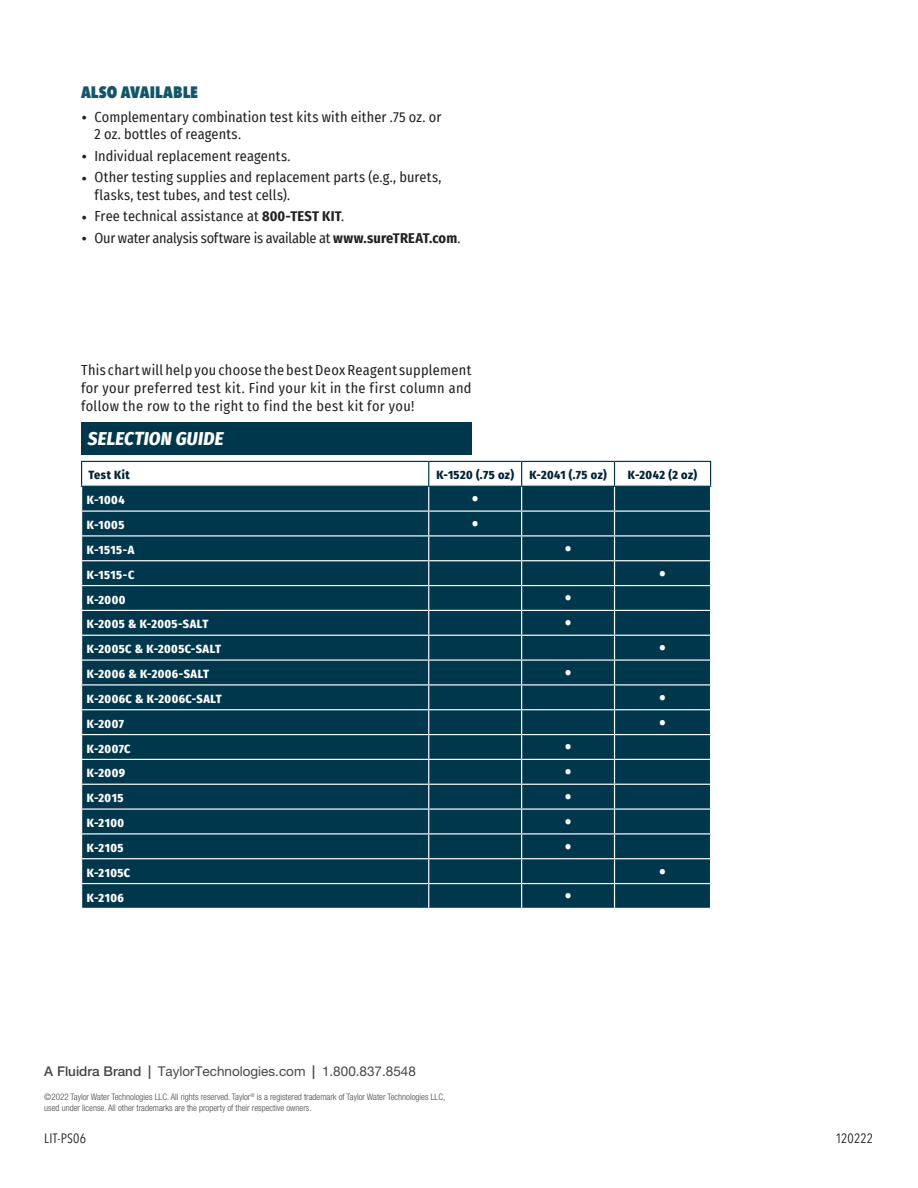
<style>
.page{position:relative;width:918px;height:1188px;background:#fff}
.page>*{position:absolute;margin:0;border:0;box-sizing:border-box;transform-origin:0 0}
.Subheads{font:italic 800 18.75px "Fira Sans Condensed";letter-spacing:.01em;color:#fff}
.Tagline{font:700 18px "Aktiv Grotesk Cd";color:#fff}
.Kit_Number{font:800 16.5px "Avenir Next Condensed";letter-spacing:.005em;color:#12556d}
.Initial_Drop_Cap{font:14.25px/17.2px "Fira Sans Condensed";letter-spacing:.01em;color:#231f20}
.Initial_Drop_Cap-2{font:14.25px "Fira Sans Condensed";letter-spacing:-.02em;color:#231f20}
.Table_7_5_8{font:13.5px "Helvetica Neue LT Pro";color:#454647}
.Body_Text{font:13.5px "Avenir Next Condensed";letter-spacing:.01em;color:#231f20}
.Tagline-2{font:800 12px "Fira Sans Condensed";letter-spacing:.035em;color:#fff}
.Tagline-3{font:800 12px "Fira Sans Condensed";letter-spacing:.035em;color:#002337}
.Table_7_5_8-2{font:300 condensed 9px/10.8px "Helvetica Neue LT Pro";color:#454647}
.s1{font-size:30px}
.s2{font-weight:700}
.s3{font-weight:500}
</style>
<div class="page">
<div style="left:81px;top:422px;width:391px;height:33px;background:#01374d"></div>
<svg style="left:81px;top:461px;width:630px;height:447px;background:#17495d"></svg>
<hr style="left:615px;top:486px;width:96px;height:1px;background:#01374d">
<p class="Kit_Number" style="left:81px;top:81px;width:118px">ALSO AVAILABLE</p>
<p class="Initial_Drop_Cap" style="left:94px;top:108px;width:348px;text-indent:-14px"><span class="s1">·</span> Complementary combination test kits with either .75 oz. or<br>2 oz. bottles of reagents.</p>
<p class="Initial_Drop_Cap" style="left:81px;top:147px;width:211px"><span class="s1">·</span> Individual replacement reagents.</p>
<p class="Initial_Drop_Cap" style="left:94px;top:168px;width:349px;text-indent:-14px"><span class="s1">·</span> Other testing supplies and replacement parts (e.g., burets, flasks, test tubes, and test cells).</p>
<p class="Initial_Drop_Cap" style="left:81px;top:207px;width:265px"><span class="s1">·</span> Free technical assistance at <span class="s2">800-TEST KIT</span>.</p>
<p class="Initial_Drop_Cap-2" style="left:81px;top:227px;width:381px"><span class="s1">·</span> Our water analysis software is available at <span class="s2">www.sureTREAT.com</span>.</p>
<p class="Initial_Drop_Cap" style="left:81px;top:361px;width:392px;line-height:18px;text-align:justify">This chart will help you choose the best Deox Reagent supplement for your preferred test kit. Find your kit in the first column and follow the row to the right to find the best kit for you!</p>
<p class="Subheads" style="left:88px;top:423px;width:137px">SELECTION GUIDE</p>
<p class="Tagline-3" style="left:88px;top:465px;width:43px">Test Kit</p>
<p class="Tagline-3" style="left:436px;top:465px;width:79px">K-1520 (.75 oz)</p>
<p class="Tagline-3" style="left:529px;top:465px;width:79px">K-2041 (.75 oz)</p>
<p class="Tagline-3" style="left:628px;top:465px;width:71px">K-2042 (2 oz)</p>
<p class="Tagline-2" style="left:87px;top:490px;width:39px">K-1004</p>
<p class="Tagline" style="left:472px;top:488px;width:8px">•</p>
<p class="Tagline-2" style="left:87px;top:515px;width:39px">K-1005</p>
<p class="Tagline" style="left:472px;top:512px;width:8px">•</p>
<p class="Tagline-2" style="left:87px;top:539px;width:49px">K-1515-A</p>
<p class="Tagline" style="left:565px;top:537px;width:8px">•</p>
<p class="Tagline-2" style="left:87px;top:564px;width:49px">K-1515-C</p>
<p class="Tagline" style="left:660px;top:562px;width:8px">•</p>
<p class="Tagline-2" style="left:87px;top:589px;width:40px">K-2000</p>
<p class="Tagline" style="left:565px;top:587px;width:8px">•</p>
<p class="Tagline-2" style="left:87px;top:614px;width:123px">K-2005 &amp; K-2005-SALT</p>
<p class="Tagline" style="left:565px;top:612px;width:8px">•</p>
<p class="Tagline-2" style="left:87px;top:639px;width:136px">K-2005C &amp; K-2005C-SALT</p>
<p class="Tagline" style="left:660px;top:637px;width:8px">•</p>
<p class="Tagline-2" style="left:87px;top:664px;width:124px">K-2006 &amp; K-2006-SALT</p>
<p class="Tagline" style="left:565px;top:661px;width:8px">•</p>
<p class="Tagline-2" style="left:87px;top:688px;width:136px">K-2006C &amp; K-2006C-SALT</p>
<p class="Tagline" style="left:660px;top:686px;width:8px">•</p>
<p class="Tagline-2" style="left:87px;top:713px;width:38px">K-2007</p>
<p class="Tagline" style="left:660px;top:711px;width:8px">•</p>
<p class="Tagline-2" style="left:87px;top:738px;width:45px">K-2007C</p>
<p class="Tagline" style="left:565px;top:736px;width:8px">•</p>
<p class="Tagline-2" style="left:87px;top:763px;width:40px">K-2009</p>
<p class="Tagline" style="left:565px;top:761px;width:8px">•</p>
<p class="Tagline-2" style="left:87px;top:788px;width:38px">K-2015</p>
<p class="Tagline" style="left:565px;top:786px;width:8px">•</p>
<p class="Tagline-2" style="left:87px;top:813px;width:39px">K-2100</p>
<p class="Tagline" style="left:565px;top:810px;width:8px">•</p>
<p class="Tagline-2" style="left:87px;top:837px;width:38px">K-2105</p>
<p class="Tagline" style="left:565px;top:835px;width:8px">•</p>
<p class="Tagline-2" style="left:87px;top:862px;width:45px">K-2105C</p>
<p class="Tagline" style="left:660px;top:860px;width:8px">•</p>
<p class="Tagline-2" style="left:87px;top:887px;width:38px">K-2106</p>
<p class="Tagline" style="left:565px;top:885px;width:8px">•</p>
<p class="Table_7_5_8" style="left:44px;top:1063px;width:373px"><span class="s3">A Fluidra Brand |</span> TaylorTechnologies.com <span class="s3">|</span> 1.800.837.8548</p>
<p class="Table_7_5_8-2" style="left:44px;top:1091px;width:403px">©2022 Taylor Water Technologies LLC. All rights reserved. Taylor<sup>®</sup> is a registered trademark of Taylor Water Technologies LLC, used under license. All other trademarks are the property of their respective owners.</p>
<p class="Body_Text" style="left:44px;top:1127px;width:43px">LIT-PS06</p>
<p class="Body_Text" style="left:835px;top:1127px;width:39px">120222</p>
</div>
